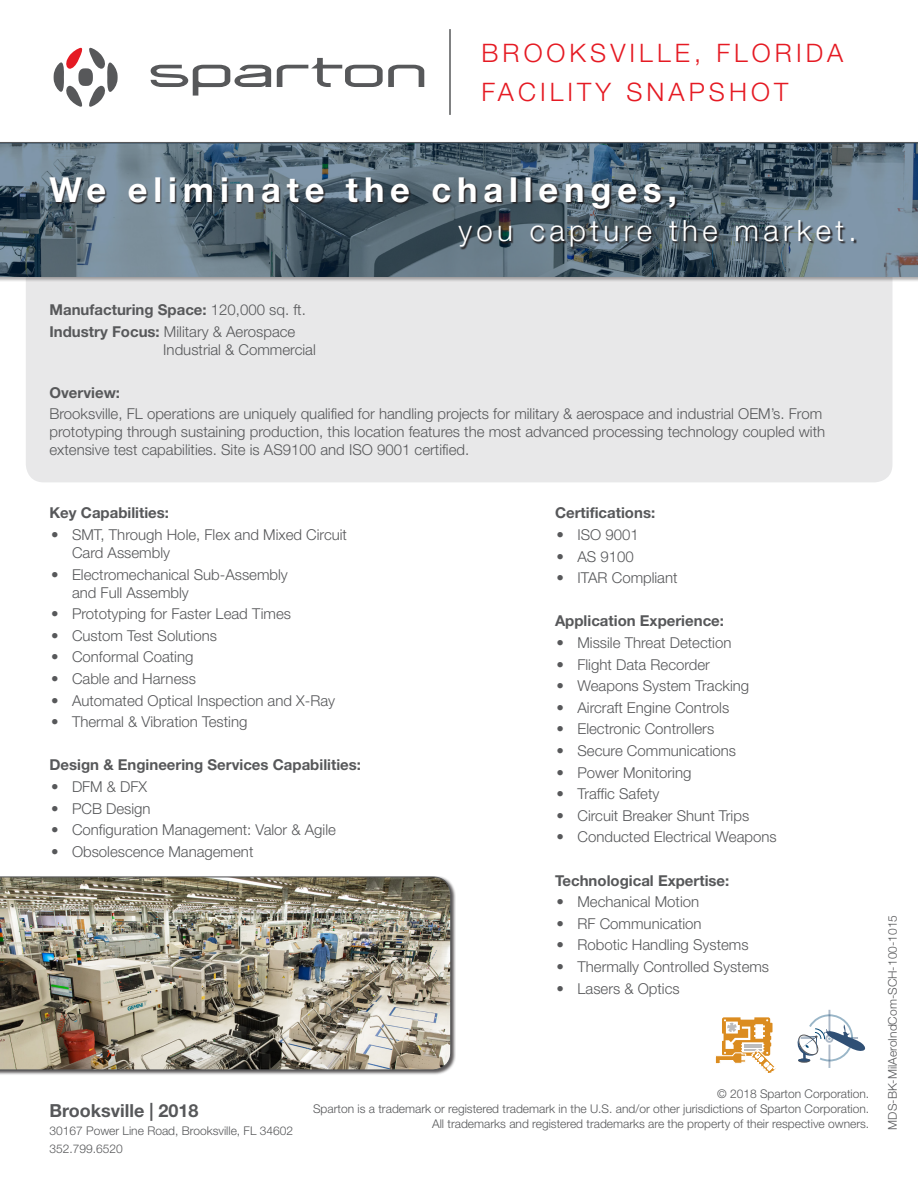
<style>
.page{position:relative;width:918px;height:1188px;background:#fff}
.page>*{position:absolute;margin:0;border:0;box-sizing:border-box;transform-origin:0 0}
.t1{font:700 34.5px "Helvetica Neue LT Std";letter-spacing:.17em;color:#fff}
.t2{font:300 29.4px "Helvetica Neue LT Std";letter-spacing:.15em;color:#fff}
.t3{font:300 25.5px/39px "Helvetica Neue LT Std";letter-spacing:.16em;color:#e51a23}
.t4{font:700 18px "Helvetica Neue LT Std";color:#57585a}
.t5{font:300 15px/18px "Helvetica Neue LT Std";color:#57585a}
.t6{font:700 15px "Helvetica Neue LT Std";color:#57585a}
.t7{font:300 12px/15px "Helvetica Neue LT Std";color:#57585a;text-align:right}
.s1{font-weight:300}
.s2{font-weight:700}
</style>
<div class="page">
<div style="left:26px;top:249px;width:866px;height:233px;background:#e8e8e9;border-radius:18px"></div>
<div style="left:0;top:142px;width:918px;height:140px;background:#231f20;opacity:.75"></div>
<svg style="left:0;top:143px;width:918px;height:134px;background:#596d7c"></svg>
<svg style="left:50px;top:178px;width:806px;height:72px;background:#51616c"></svg>
<svg style="left:151px;top:65px;width:120px;height:31px"></svg>
<svg style="left:277px;top:58px;width:147px;height:29px"></svg>
<svg style="left:54px;top:48px;width:64px;height:59px"></svg>
<hr style="left:449px;top:29px;width:2px;height:86px;background:#57585a">
<hr style="left:828px;top:1010px;width:2px;height:22px;background:#305075">
<svg style="left:797px;top:1014px;width:69px;height:54px"></svg>
<svg style="left:715px;top:1017px;width:61px;height:55px"></svg>
<div style="left:0;top:876px;width:456px;height:199px;background:#231f20;opacity:.75"></div>
<img style="left:0;top:877px;width:451px;height:193px">
<p class="t3" style="left:482px;top:33px;width:363px">BROOKSVILLE, FLORIDA<br>FACILITY SNAPSHOT</p>
<p class="t1" style="left:50px;top:169px;width:629px">We eliminate the challenges,</p>
<p class="t2" style="left:458px;top:213px;width:400px">you capture the market.</p>
<p class="t6" style="left:50px;top:300px;width:258px">Manufacturing Space: <span class="s1">120,000 sq. ft.</span></p>
<p class="t5" style="left:163px;top:322px;width:154px;text-indent:-114px"><span class="s2">Industry Focus:</span> Military &amp; Aerospace<br>Industrial &amp; Commercial</p>
<p class="t6" style="left:50px;top:383px;width:72px">Overview:</p>
<p class="t5" style="left:50px;top:405px;width:777px">Brooksville, FL operations are uniquely qualified for handling projects for military &amp; aerospace and industrial OEM’s. From prototyping through sustaining production, this location features the most advanced processing technology coupled with extensive test capabilities. Site is AS9100 and ISO 9001 certified.</p>
<p class="t6" style="left:50px;top:504px;width:121px">Key Capabilities:</p>
<p class="t5" style="left:72px;top:525px;width:277px;text-indent:-21px">• SMT, Through Hole, Flex and Mixed Circuit<br>Card Assembly</p>
<p class="t5" style="left:72px;top:565px;width:217px;text-indent:-21px">• Electromechanical Sub-Assembly and Full Assembly</p>
<p class="t5" style="left:51px;top:605px;width:242px">• Prototyping for Faster Lead Times</p>
<p class="t5" style="left:51px;top:626px;width:168px">• Custom Test Solutions</p>
<p class="t5" style="left:51px;top:648px;width:144px">• Conformal Coating</p>
<p class="t5" style="left:51px;top:669px;width:146px">• Cable and Harness</p>
<p class="t5" style="left:51px;top:691px;width:286px">• Automated Optical Inspection and X-Ray</p>
<p class="t5" style="left:51px;top:713px;width:198px">• Thermal &amp; Vibration Testing</p>
<p class="t6" style="left:50px;top:756px;width:313px">Design &amp; Engineering Services Capabilities:</p>
<p class="t5" style="left:51px;top:777px;width:98px">• DFM &amp; DFX</p>
<p class="t5" style="left:51px;top:799px;width:101px">• PCB Design</p>
<p class="t5" style="left:51px;top:821px;width:286px">• Configuration Management: Valor &amp; Agile</p>
<p class="t5" style="left:51px;top:842px;width:204px">• Obsolescence Management</p>
<p class="t6" style="left:555px;top:504px;width:102px">Certifications:</p>
<p class="t5" style="left:556px;top:525px;width:84px">• ISO 9001</p>
<p class="t5" style="left:556px;top:547px;width:79px">• AS 9100</p>
<p class="t5" style="left:556px;top:569px;width:123px">• ITAR Compliant</p>
<p class="t6" style="left:555px;top:612px;width:171px">Application Experience:</p>
<p class="t5" style="left:556px;top:633px;width:176px">• Missile Threat Detection</p>
<p class="t5" style="left:556px;top:655px;width:155px">• Flight Data Recorder</p>
<p class="t5" style="left:556px;top:677px;width:194px">• Weapons System Tracking</p>
<p class="t5" style="left:556px;top:698px;width:174px">• Aircraft Engine Controls</p>
<p class="t5" style="left:556px;top:720px;width:159px">• Electronic Controllers</p>
<p class="t5" style="left:556px;top:741px;width:181px">• Secure Communications</p>
<p class="t5" style="left:556px;top:763px;width:136px">• Power Monitoring</p>
<p class="t5" style="left:556px;top:785px;width:104px">• Traffic Safety</p>
<p class="t5" style="left:556px;top:806px;width:194px">• Circuit Breaker Shunt Trips</p>
<p class="t5" style="left:556px;top:828px;width:222px">• Conducted Electrical Weapons</p>
<p class="t6" style="left:555px;top:871px;width:176px">Technological Expertise:</p>
<p class="t5" style="left:556px;top:893px;width:144px">• Mechanical Motion</p>
<p class="t5" style="left:556px;top:914px;width:147px">• RF Communication</p>
<p class="t5" style="left:556px;top:936px;width:194px">• Robotic Handling Systems</p>
<p class="t5" style="left:556px;top:957px;width:214px">• Thermally Controlled Systems</p>
<p class="t5" style="left:556px;top:979px;width:125px">• Lasers &amp; Optics</p>
<p class="t4" style="left:50px;top:1099px;width:151px">Brooksville | 2018</p>
<p class="t7" style="left:50px;top:1121px;width:245px;line-height:18px;text-align:left">30167 Power Line Road, Brooksville, FL 34602<br>352.799.6520</p>
<p class="t7" style="left:313px;top:1086px;width:558px">© 2018 Sparton Corporation.<br>Sparton is a trademark or registered trademark in the U.S. and/or other jurisdictions of Sparton Corporation.<br>All trademarks and registered trademarks are the property of their respective owners.</p>
<p class="t7" style="left:885px;top:1130px;width:216px;rotate:-90deg">MDS-BK-MilAeroIndCom-SCH-100-1015</p>
</div>
